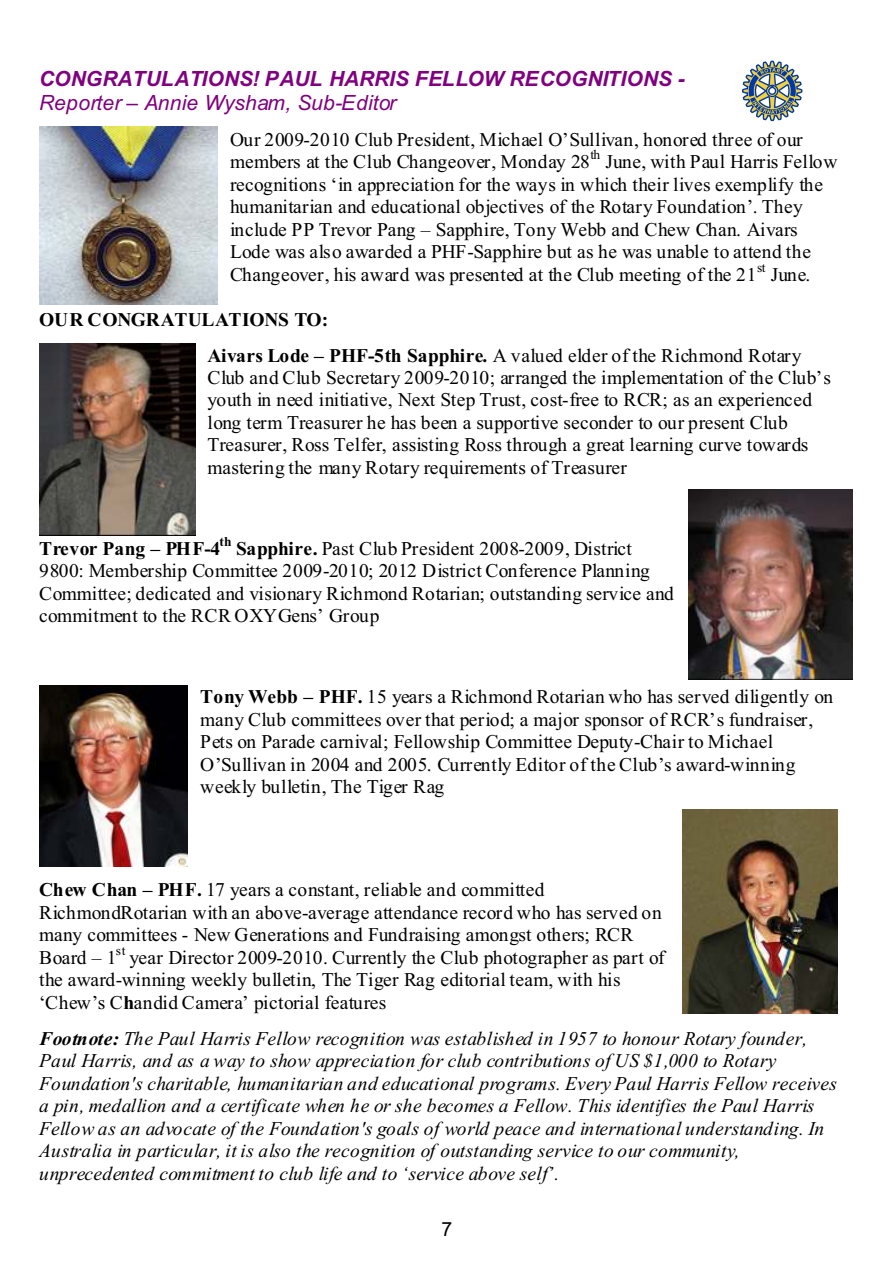
<style>
.page{position:relative;width:893px;height:1263px;background:#fff}
.page>*{position:absolute;margin:0;border:0;box-sizing:border-box;transform-origin:0 0}
.t1{font:italic 700 21px "Arial";letter-spacing:-.005em;color:#800080}
.t2{font:italic 21px "Arial";letter-spacing:.01em;color:#800080}
.t3{font:19.5px/22.5px "Times New Roman";letter-spacing:.02em;color:#000}
.t4{font:italic 19.5px/22.5px "Times New Roman";letter-spacing:.015em;color:#000}
.t5{font:700 19.5px/36px "Times New Roman";letter-spacing:-.005em;color:#000}
.t6{font:19.5px "Arial";color:#000}
.t7{font:13.5px "Times New Roman";color:#000}
.t8{font:700 13.5px "Times New Roman";color:#000}
.s1{font-weight:400}
.s2{font-weight:700}
</style>
<div class="page">
<svg style="left:742px;top:60px;width:61px;height:62px"></svg>
<img style="left:39px;top:126px;width:179px;height:179px">
<img style="left:39px;top:344px;width:156px;height:191px">
<img style="left:688px;top:490px;width:165px;height:189px">
<img style="left:39px;top:686px;width:148px;height:180px">
<img style="left:682px;top:809px;width:155px;height:204px">
<p class="t1" style="left:39px;top:71px;width:647px">CONGRATULATIONS! PAUL HARRIS FELLOW RECOGNITIONS -</p>
<p class="t2" style="left:39px;top:94px;width:358px">Reporter – Annie Wysham, Sub-Editor</p>
<p class="t3" style="left:230px;top:130px;width:574px">Our 2009-2010 Club President, Michael O’Sullivan, honored three of our members at the Club Changeover, Monday 28</p>
<p class="t7" style="left:591px;top:150px;width:11px">th</p>
<p class="t3" style="left:230px;top:152px;width:609px;text-indent:375px">June, with Paul Harris Fellow recognitions ‘in appreciation for the ways in which their lives exemplify the humanitarian and educational objectives of the Rotary Foundation’. They include PP Trevor Pang – Sapphire, Tony Webb and Chew Chan. Aivars Lode was also awarded a PHF-Sapphire but as he was unable to attend the Changeover, his award was presented at the Club meeting of the 21</p>
<p class="t7" style="left:757px;top:262px;width:10px">st</p>
<p class="t3" style="left:771px;top:265px;width:41px">June.</p>
<p class="t5" style="left:208px;top:303px;width:595px;text-indent:-168px">OUR CONGRATULATIONS TO:<br>Aivars Lode – PHF-5th Sapphire. <span class="s1">A valued elder of the Richmond Rotary</span></p>
<p class="t3" style="left:208px;top:368px;width:625px">Club and Club Secretary 2009-2010; arranged the implementation of the Club’s youth in need initiative, Next Step Trust, cost-free to RCR; as an experienced long term Treasurer he has been a supportive seconder to our present Club Treasurer, Ross Telfer, assisting Ross through a great learning curve towards mastering the many Rotary requirements of Treasurer</p>
<p class="t8" style="left:220px;top:537px;width:13px">th</p>
<p class="t3" style="left:39px;top:539px;width:636px;text-indent:197px"><span class="s2">Sapphire.</span> Past Club President 2008-2009, District 9800: Membership Committee 2009-2010; 2012 District Conference Planning Committee; dedicated and visionary Richmond Rotarian; outstanding service and commitment to the RCR OXYGens’ Group</p>
<p class="t5" style="left:39px;top:532px;width:182px">Trevor Pang – PHF-4</p>
<p class="t3" style="left:200px;top:687px;width:635px"><span class="s2">Tony Webb – PHF.</span> 15 years a Richmond Rotarian who has served diligently on many Club committees over that period; a major sponsor of RCR’s fundraiser, Pets on Parade carnival; Fellowship Committee Deputy-Chair to Michael O’Sullivan in 2004 and 2005. Currently Editor of the Club’s award-winning weekly bulletin, The Tiger Rag</p>
<p class="t3" style="left:39px;top:880px;width:624px"><span class="s2">Chew Chan – PHF.</span> 17 years a constant, reliable and committed RichmondRotarian with an above-average attendance record who has served on many committees - New Generations and Fundraising amongst others; RCR Board – 1</p>
<p class="t7" style="left:116px;top:945px;width:11px">st</p>
<p class="t3" style="left:39px;top:948px;width:627px;text-indent:90px">year Director 2009-2010. Currently the Club photographer as part of the award-winning weekly bulletin, The Tiger Rag editorial team, with his ‘Chew’s C<span class="s2">h</span>andid Camera’ pictorial features</p>
<p class="t4" style="left:39px;top:1029px;width:799px"><span class="s2">Footnote:</span> The Paul Harris Fellow recognition was established in 1957 to honour Rotary founder, Paul Harris, and as a way to show appreciation for club contributions of US $1,000 to Rotary Foundation's charitable, humanitarian and educational programs. Every Paul Harris Fellow receives a pin, medallion and a certificate when he or she becomes a Fellow. This identifies the Paul Harris Fellow as an advocate of the Foundation's goals of world peace and international understanding. In Australia in particular, it is also the recognition of outstanding service to our community, unprecedented commitment to club life and to ‘service above self’.</p>
<p class="t6" style="left:441px;top:1222px;width:12px">7</p>
</div>
